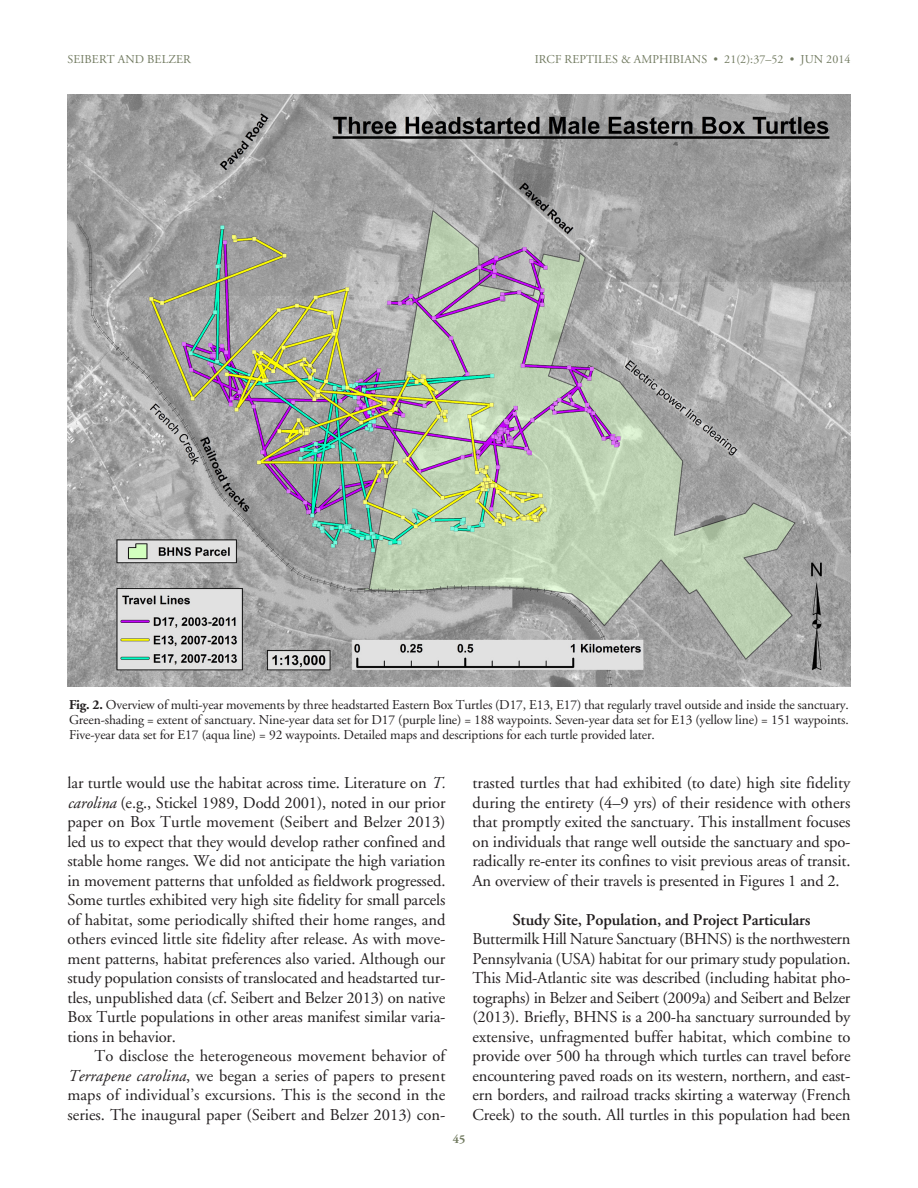
<style>
.page{position:relative;width:918px;height:1188px;background:#fff}
.page>*{position:absolute;margin:0;border:0;box-sizing:border-box;transform-origin:0 0}
.TEXT{font:16.5px/19.5px "Adobe Garamond";letter-spacing:-.005em;color:#231f20;text-align:justify}
.Text__1st_P_drop{font:16.5px/19.5px "Adobe Garamond";letter-spacing:-.01em;color:#231f20;text-align:justify}
.SUBhead{font:600 16.5px "Adobe Garamond";letter-spacing:-.01em;color:#231f20}
.Figure_Caption{font:13.5px/15px "Adobe Garamond";letter-spacing:-.01em;color:#231f20;text-align:justify}
.Running_Head_RIGHT{font:12px "Adobe Garamond";letter-spacing:.005em;color:#717a60}
.Running_Head_LEFT{font:12px "Adobe Garamond";letter-spacing:.005em;color:#717a60}
.Running_Head_LEFT-2{font:700 12px "Adobe Garamond";color:#717a60}
.s1{font-weight:700}
.s2{font-style:italic}
</style>
<div class="page">
<img style="left:68px;top:94px;width:782px;height:593px">
<p class="Running_Head_LEFT" style="left:68px;top:53px;width:125px">SEIBERT AND BELZER</p>
<p class="Running_Head_RIGHT" style="left:535px;top:53px;width:317px">IRCF REPTILES &amp; AMPHIBIANS • 21(2):37–52 • JUN 2014</p>
<p class="Figure_Caption" style="left:69px;top:697px;width:781px"><span class="s1">Fig. 2.</span> Overview of multi-year movements by three headstarted Eastern Box Turtles (D17, E13, E17) that regularly travel outside and inside the sanctuary.<br>Green-shading = extent of sanctuary. Nine-year data set for D17 (purple line) = 188 waypoints. Seven-year data set for E13 (yellow line) = 151 waypoints.<br>Five-year data set for E17 (aqua line) = 92 waypoints. Detailed maps and descriptions for each turtle provided later.</p>
<p class="Text__1st_P_drop" style="left:68px;top:774px;width:380px">lar turtle would use the habitat across time. Literature on <span class="s2">T. carolina</span> (e.g., Stickel 1989, Dodd 2001), noted in our prior paper on Box Turtle movement (Seibert and Belzer 2013) led us to expect that they would develop rather confined and stable home ranges. We did not anticipate the high variation in movement patterns that unfolded as fieldwork progressed.<br>Some turtles exhibited very high site fidelity for small parcels of habitat, some periodically shifted their home ranges, and others evinced little site fidelity after release. As with move&shy;ment patterns, habitat preferences also varied. Although our study population consists of translocated and headstarted tur&shy;tles, unpublished data (cf. Seibert and Belzer 2013) on native Box Turtle populations in other areas manifest similar varia&shy;tions in behavior.</p>
<p class="TEXT" style="left:68px;top:1047px;width:380px;text-indent:27px">To disclose the heterogeneous movement behavior of <span class="s2">Terrapene carolina</span>, we began a series of papers to present maps of individual’s excursions. This is the second in the series. The inaugural paper (Seibert and Belzer 2013) con-</p>
<p class="TEXT" style="left:472px;top:774px;width:380px">trasted turtles that had exhibited (to date) high site fidelity during the entirety (4–9 yrs) of their residence with others that promptly exited the sanctuary. This installment focuses on individuals that range well outside the sanctuary and spo&shy;radically re-enter its confines to visit previous areas of transit.<br>An overview of their travels is presented in Figures 1 and 2.</p>
<p class="SUBhead" style="left:513px;top:911px;width:300px">Study Site, Population, and Project Particulars</p>
<p class="TEXT" style="left:472px;top:930px;width:380px">Buttermilk Hill Nature Sanctuary (BHNS) is the northwestern Pennsylvania (USA) habitat for our primary study population.<br>This Mid-Atlantic site was described (including habitat pho&shy;tographs) in Belzer and Seibert (2009a) and Seibert and Belzer (2013). Briefly, BHNS is a 200-ha sanctuary surrounded by extensive, unfragmented buffer habitat, which combine to provide over 500 ha through which turtles can travel before encountering paved roads on its western, northern, and east&shy;ern borders, and railroad tracks skirting a waterway (French Creek) to the south. All turtles in this population had been</p>
<p class="Running_Head_LEFT-2" style="left:453px;top:1132px;width:14px">45</p>
</div>
